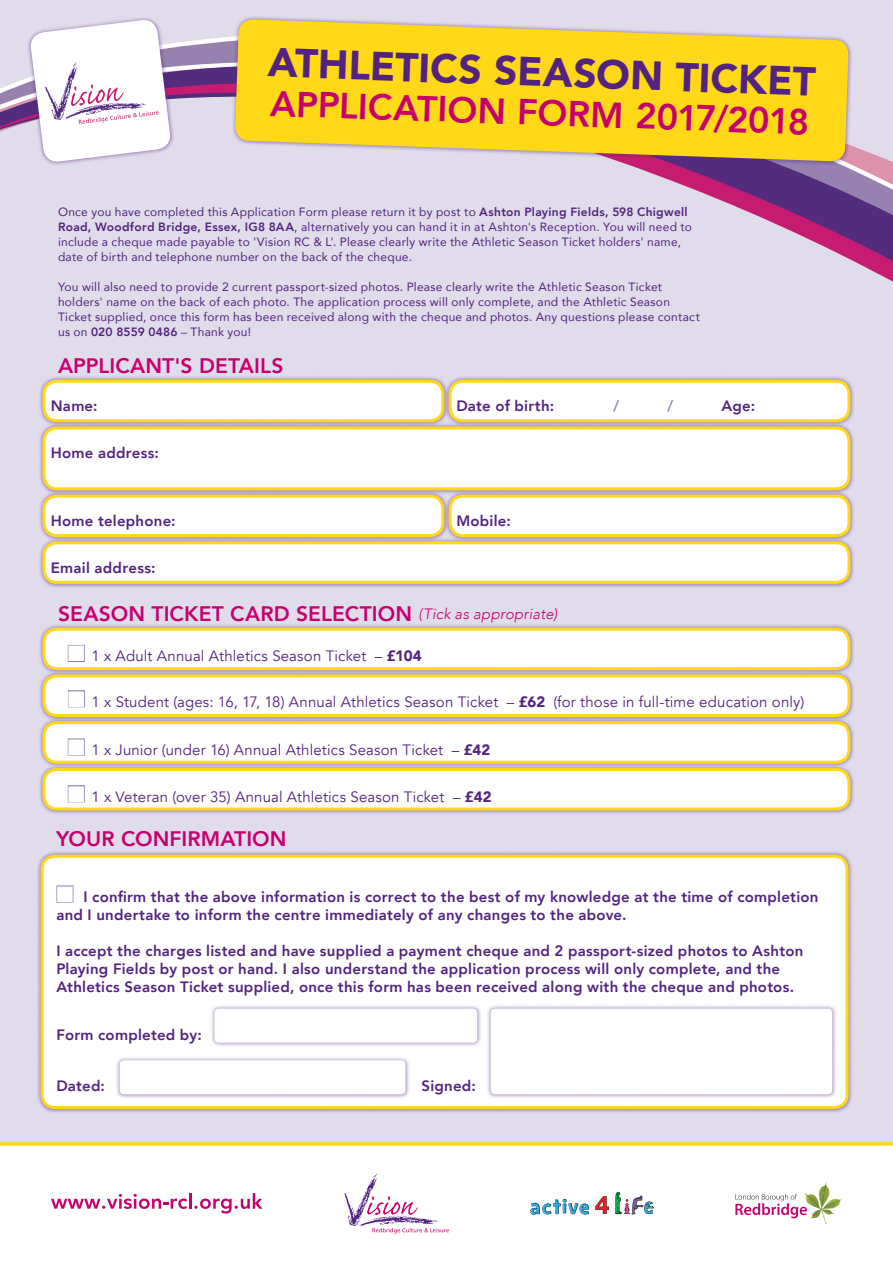
<style>
.page{position:relative;width:893px;height:1263px;background:#fff}
.page>*{position:absolute;margin:0;border:0;box-sizing:border-box;transform-origin:0 0}
.t1{font:900 40.5px "Avenir";color:#522380}
.t2{font:800 36px "Avenir";color:#c6006f}
.t3{font:800 21px "Avenir";letter-spacing:.005em;color:#c6006f}
.t4{font:800 15px/18px "Avenir";letter-spacing:.015em;color:#522380}
.t5{font:15px "Avenir";letter-spacing:.01em;color:#522380}
.t6{font:800 15px "Avenir";color:#937db2}
.t7{font:12px/15px "Avenir";letter-spacing:.02em;color:#522380}
.s1{font-weight:800}
.s2{font-weight:300;font-style:italic;font-size:15px}
.s3{color:#fff}
.s4{font-weight:900}
</style>
<div class="page">
<div style="left:0;top:0;width:893px;height:1235px;background:#e1dceb"></div>
<svg style="left:0;top:40px;width:893px;height:242px"></svg>
<hr style="left:0;top:221px;width:1px;height:57px;background:#000">
<hr style="left:892px;top:221px;width:1px;height:57px;background:#000">
<div style="left:0;top:1144px;width:893px;height:119px;background:#fff"></div>
<hr style="left:0;top:1142px;width:893px;height:3px;background:#ffd817">
<div style="left:27px;top:16px;width:148px;height:150px;background:#522380;opacity:.5"></div>
<svg style="left:31px;top:16px;width:139px;height:182px"></svg>
<div style="left:38px;top:375px;width:411px;height:52px;background:#522380;opacity:.5"></div>
<div style="left:44px;top:381px;width:399px;height:40px;background:#fff;border-radius:13px"></div>
<div style="left:43px;top:380px;width:401px;height:42px;border:3px solid #ffd817;border-radius:13px"></div>
<div style="left:38px;top:623px;width:817px;height:52px;background:#522380;opacity:.5"></div>
<div style="left:44px;top:629px;width:805px;height:40px;background:#fff;border-radius:13px"></div>
<div style="left:68px;top:645px;width:17px;height:17px;border:2px solid #937db2"></div>
<div style="left:43px;top:628px;width:807px;height:42px;border:3px solid #ffd817;border-radius:13px"></div>
<div style="left:44px;top:723px;width:805px;height:39px;background:#fff;border-radius:13px"></div>
<div style="left:68px;top:738px;width:17px;height:17px;border:2px solid #937db2"></div>
<div style="left:43px;top:721px;width:807px;height:43px;border:3px solid #ffd817;border-radius:13px"></div>
<div style="left:38px;top:764px;width:817px;height:51px;background:#522380;opacity:.5"></div>
<div style="left:44px;top:769px;width:805px;height:40px;background:#fff;border-radius:13px"></div>
<div style="left:68px;top:785px;width:17px;height:17px;border:2px solid #937db2"></div>
<div style="left:43px;top:768px;width:807px;height:42px;border:3px solid #ffd817;border-radius:13px"></div>
<div style="left:44px;top:496px;width:399px;height:40px;background:#fff;border-radius:13px"></div>
<div style="left:43px;top:495px;width:401px;height:42px;border:3px solid #ffd817;border-radius:13px"></div>
<div style="left:38px;top:537px;width:817px;height:52px;background:#522380;opacity:.5"></div>
<div style="left:44px;top:543px;width:805px;height:39px;background:#fff;border-radius:13px"></div>
<div style="left:43px;top:541px;width:807px;height:43px;border:3px solid #ffd817;border-radius:13px"></div>
<div style="left:38px;top:422px;width:817px;height:73px;background:#522380;opacity:.5"></div>
<div style="left:44px;top:428px;width:805px;height:61px;background:#fff;border-radius:13px"></div>
<div style="left:43px;top:426px;width:807px;height:64px;border:3px solid #ffd817;border-radius:13px"></div>
<div style="left:444px;top:375px;width:411px;height:52px;background:#522380;opacity:.5"></div>
<div style="left:450px;top:381px;width:399px;height:40px;background:#fff;border-radius:13px"></div>
<div style="left:449px;top:380px;width:401px;height:42px;border:3px solid #ffd817;border-radius:13px"></div>
<div style="left:444px;top:490px;width:411px;height:52px;background:#522380;opacity:.5"></div>
<div style="left:450px;top:496px;width:399px;height:40px;background:#fff;border-radius:13px"></div>
<div style="left:449px;top:495px;width:401px;height:42px;border:3px solid #ffd817;border-radius:13px"></div>
<div style="left:36px;top:850px;width:817px;height:264px;background:#522380;opacity:.5"></div>
<div style="left:42px;top:856px;width:805px;height:251px;background:#fff;border-radius:13px"></div>
<div style="left:56px;top:885px;width:17px;height:17px;border:2px solid #937db2"></div>
<div style="left:41px;top:855px;width:807px;height:254px;border:3px solid #ffd817;border-radius:13px"></div>
<div style="left:115px;top:1056px;width:295px;height:43px;background:#522380;opacity:.5"></div>
<div style="left:120px;top:1060px;width:285px;height:34px;background:#fff;border-radius:4px"></div>
<div style="left:486px;top:1004px;width:351px;height:95px;background:#522380;opacity:.5"></div>
<div style="left:491px;top:1009px;width:341px;height:85px;background:#fff;border-radius:4px"></div>
<div style="left:210px;top:1004px;width:272px;height:43px;background:#522380;opacity:.5"></div>
<div style="left:214px;top:1009px;width:263px;height:34px;background:#fff;border-radius:4px"></div>
<svg style="left:51px;top:1193px;width:211px;height:21px"></svg>
<svg style="left:344px;top:1173px;width:105px;height:60px"></svg>
<svg style="left:735px;top:1194px;width:72px;height:24px"></svg>
<img style="left:805px;top:1183px;width:21px;height:26px">
<svg style="left:595px;top:1196px;width:14px;height:18px"></svg>
<svg style="left:615px;top:1192px;width:39px;height:23px"></svg>
<svg style="left:530px;top:1199px;width:59px;height:16px"></svg>
<div style="left:231px;top:15px;width:622px;height:151px;background:#522380;opacity:.5"></div>
<svg style="left:234px;top:18px;width:616px;height:264px"></svg>
<div style="left:38px;top:670px;width:817px;height:52px;background:#522380;opacity:.5"></div>
<div style="left:44px;top:676px;width:805px;height:39px;background:#fff;border-radius:13px"></div>
<div style="left:68px;top:690px;width:17px;height:17px;border:2px solid #937db2"></div>
<div style="left:43px;top:674px;width:807px;height:43px;border:3px solid #ffd817;border-radius:13px"></div>
<h1 class="t1" style="left:269px;top:28px;width:550px;rotate:2deg">ATHLETICS SEASON TICKET</h1>
<h2 class="t2" style="left:271px;top:70px;width:541px;rotate:2deg">APPLICATION FORM 2017/2018</h2>
<p class="t7" style="left:58px;top:204px;width:636px">Once you have completed this Application Form please return it by post to <span class="s1">Ashton Playing Fields, 598 Chigwell Road, Woodford Bridge, Essex, IG8 8AA</span>, alternatively you can hand it in at Ashton's Reception. You will need to include a cheque made payable to 'Vision RC &amp; L'. Please clearly write the Athletic Season Ticket holders' name, date of birth and telephone number on the back of the cheque.</p>
<p class="t7" style="left:58px;top:279px;width:643px">You will also need to provide 2 current passport-sized photos. Please clearly write the Athletic Season Ticket holders' name on the back of each photo. The application process will only complete, and the Athletic Season Ticket supplied, once this form has been received along with the cheque and photos. Any questions please contact us on <span class="s1">020 8559 0486</span> – Thank you!</p>
<h3 class="t3" style="left:58px;top:346px;width:227px">APPLICANT'S DETAILS</h3>
<p class="t4" style="left:51px;top:396px;width:48px">Name:</p>
<p class="t4" style="left:51px;top:443px;width:110px">Home address:</p>
<p class="t4" style="left:51px;top:511px;width:126px">Home telephone:</p>
<p class="t4" style="left:51px;top:558px;width:106px">Email address:</p>
<p class="t4" style="left:456px;top:396px;width:99px">Date of birth:</p>
<p class="t6" style="left:614px;top:392px;width:7px">/</p>
<p class="t6" style="left:668px;top:392px;width:7px">/</p>
<p class="t4" style="left:722px;top:396px;width:35px">Age:</p>
<p class="t4" style="left:456px;top:511px;width:56px">Mobile:</p>
<h3 class="t3" style="left:58px;top:594px;width:501px">SEASON TICKET CARD SELECTION <span class="s2">(Tick as appropriate)</span></h3>
<p class="t5" style="left:68px;top:647px;width:355px"><span class="s3">■</span> 1 x Adult Annual Athletics Season Ticket – <span class="s4">£104</span></p>
<p class="t5" style="left:68px;top:692px;width:738px"><span class="s3">■</span> 1 x Student (ages: 16, 17, 18) Annual Athletics Season Ticket – <span class="s4">£62</span> (for those in full-time education only)</p>
<p class="t5" style="left:68px;top:741px;width:424px"><span class="s3">■</span> 1 x Junior (under 16) Annual Athletics Season Ticket – <span class="s4">£42</span></p>
<p class="t5" style="left:68px;top:787px;width:425px"><span class="s3">■</span> 1 x Veteran (over 35) Annual Athletics Season Ticket – <span class="s4">£42</span></p>
<h3 class="t3" style="left:56px;top:819px;width:232px">YOUR CONFIRMATION</h3>
<p class="t4" style="left:56px;top:887px;width:764px"><span class="s3">■</span> I confirm that the above information is correct to the best of my knowledge at the time of completion and I undertake to inform the centre immediately of any changes to the above.</p>
<p class="t4" style="left:56px;top:941px;width:748px">I accept the charges listed and have supplied a payment cheque and 2 passport-sized photos to Ashton<br>Playing Fields by post or hand. I also understand the application process will only complete, and the<br>Athletics Season Ticket supplied, once this form has been received along with the cheque and photos.</p>
<p class="t4" style="left:56px;top:1025px;width:147px">Form completed by:</p>
<p class="t4" style="left:56px;top:1076px;width:50px">Dated:</p>
<p class="t4" style="left:422px;top:1076px;width:56px">Signed:</p>
</div>
